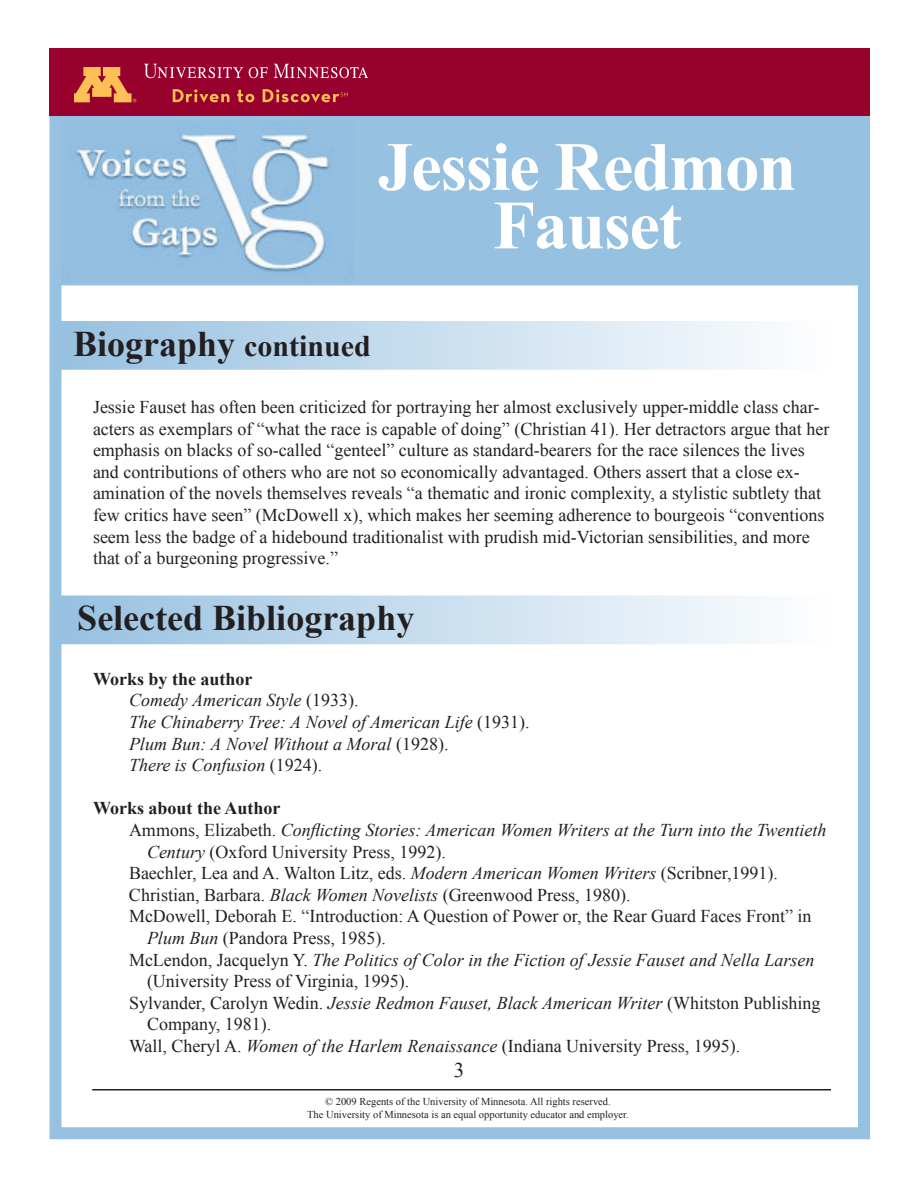
<style>
.page{position:relative;width:918px;height:1188px;background:#fff}
.page>*{position:absolute;margin:0;border:0;box-sizing:border-box;transform-origin:0 0}
.t1{font:700 69px/58.5px "Times New Roman";letter-spacing:-.02em;color:#fff;text-align:center}
.t2{font:700 36px "Times New Roman";color:#231f20}
.t3{font:21px "Times New Roman";color:#231f20}
.t4{font:18px/21.6px "Times New Roman";color:#231f20}
.t5{font:italic 18px/21.6px "Times New Roman";color:#231f20}
.t6{font:700 18px "Times New Roman";color:#231f20}
.t7{font:10.5px/13.5px "Times New Roman";color:#231f20;text-align:center}
.s1{font-size:30px}
.s2{font-weight:700;font-style:normal}
.s3{font-style:normal}
.s4{font-style:italic}
</style>
<div class="page">
<div style="left:54px;top:320px;width:777px;height:51px;background:linear-gradient(to right,#96c0e1,#fefefe);border:2px solid #fff"></div>
<div style="left:56px;top:114px;width:810px;height:173px;background:#97c1e1;border:2px solid #fff"></div>
<img style="left:65px;top:128px;width:287px;height:153px">
<hr style="left:92px;top:1089px;width:739px;height:1px;background:#231f20">
<div style="left:56px;top:594px;width:773px;height:52px;background:linear-gradient(to right,#96c0e0,#fefefe);border:2px solid #fff"></div>
<div style="left:50px;top:49px;width:820px;height:1090px;border:12px solid #97c1e1"></div>
<div style="left:50px;top:49px;width:820px;height:67px;background:#98012d"></div>
<svg style="left:74px;top:67px;width:62px;height:35px"></svg>
<svg style="left:274px;top:64px;width:94px;height:14px"></svg>
<svg style="left:249px;top:67px;width:19px;height:11px"></svg>
<svg style="left:144px;top:64px;width:99px;height:14px"></svg>
<svg style="left:173px;top:89px;width:57px;height:13px"></svg>
<svg style="left:237px;top:90px;width:17px;height:12px"></svg>
<svg style="left:263px;top:89px;width:85px;height:13px"></svg>
<h1 class="t1" style="left:378px;top:136px;width:420px">Jessie Redmon<br>Fauset</h1>
<h2 class="t2" style="left:73px;top:319px;width:299px">Biography <span class="s1">continued</span></h2>
<p class="t4" style="left:93px;top:396px;width:738px">Jessie Fauset has often been criticized for portraying her almost exclusively upper-middle class char&shy;acters as exemplars of “what the race is capable of doing” (Christian 41). Her detractors argue that her emphasis on blacks of so-called “genteel” culture as standard-bearers for the race silences the lives and contributions of others who are not so economically advantaged. Others assert that a close ex&shy;amination of the novels themselves reveals “a thematic and ironic complexity, a stylistic subtlety that few critics have seen” (McDowell x), which makes her seeming adherence to bourgeois “conventions seem less the badge of a hidebound traditionalist with prudish mid-Victorian sensibilities, and more that of a burgeoning progressive.”</p>
<h2 class="t2" style="left:77px;top:593px;width:339px">Selected Bibliography</h2>
<p class="t5" style="left:129px;top:668px;width:402px;text-indent:-36px"><span class="s2">Works by the author<br></span>Comedy American Style <span class="s3">(1933).<br></span>The Chinaberry Tree: A Novel of American Life <span class="s3">(1931).<br></span>Plum Bun: A Novel Without a Moral <span class="s3">(1928).<br></span>There is Confusion <span class="s3">(1924).</span></p>
<p class="t6" style="left:93px;top:796px;width:189px">Works about the Author</p>
<p class="t5" style="left:129px;top:819px;width:699px"><span class="s3">Ammons, Elizabeth.</span> Conflicting Stories: American Women Writers at the Turn into the Twentieth</p>
<p class="t4" style="left:147px;top:840px;width:300px"><span class="s4">Century</span> (Oxford University Press, 1992).</p>
<p class="t4" style="left:129px;top:862px;width:651px">Baechler, Lea and A. Walton Litz, eds. <span class="s4">Modern American Women Writers</span> (Scribner,1991).</p>
<p class="t4" style="left:129px;top:884px;width:503px">Christian, Barbara. <span class="s4">Black Women Novelists</span> (Greenwood Press, 1980).</p>
<p class="t4" style="left:129px;top:905px;width:684px">McDowell, Deborah E. “Introduction: A Question of Power or, the Rear Guard Faces Front” in</p>
<p class="t4" style="left:147px;top:927px;width:240px"><span class="s4">Plum Bun</span> (Pandora Press, 1985).</p>
<p class="t5" style="left:129px;top:948px;width:687px"><span class="s3">McLendon, Jacquelyn Y.</span> The Politics of Color in the Fiction of Jessie Fauset and Nella Larsen</p>
<p class="t4" style="left:147px;top:970px;width:264px">(University Press of Virginia, 1995).</p>
<p class="t4" style="left:129px;top:992px;width:693px">Sylvander, Carolyn Wedin. <span class="s4">Jessie Redmon Fauset, Black American Writer</span> (Whitston Publishing</p>
<p class="t4" style="left:147px;top:1013px;width:126px">Company, 1981).</p>
<p class="t4" style="left:129px;top:1035px;width:613px">Wall, Cheryl A. <span class="s4">Women of the Harlem Renaissance</span> (Indiana University Press, 1995).</p>
<p class="t3" style="left:454px;top:1055px;width:12px">3</p>
<p class="t7" style="left:307px;top:1094px;width:323px">© 2009 Regents of the University of Minnesota. All rights reserved.<br>The University of Minnesota is an equal opportunity educator and employer.</p>
</div>
